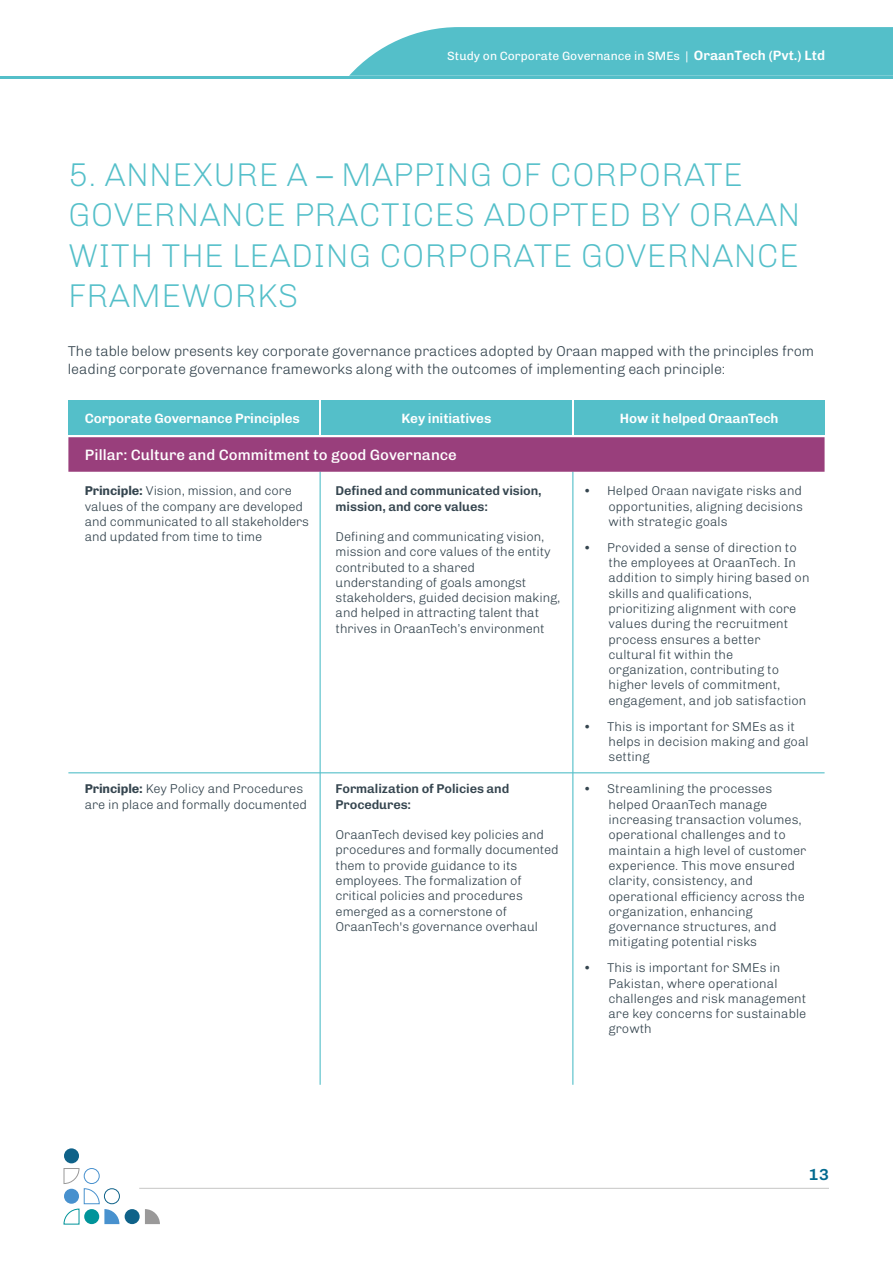
<style>
.page{position:relative;width:893px;height:1263px;background:#fff}
.page>*{position:absolute;margin:0;border:0;box-sizing:border-box;transform-origin:0 0}
.t1{font:100 33px/40.5px "Chivo";letter-spacing:.01em;color:#54bfc9}
.t2{font:600 16.05px "Chivo";color:#026a8f}
.t3{font:500 15px "Chivo";color:#fff}
.t4{font:200 14.25px/17.1px "Chivo";letter-spacing:-.01em;color:#35454f}
.t5{font:600 13.5px "Chivo";letter-spacing:-.01em;color:#fff}
.t6{font:200 12.75px/15.3px "Chivo";color:#35454f}
.t7{font:600 12.75px/15.3px "Chivo";letter-spacing:-.01em;color:#35454f}
.t8{font:12px "Chivo";color:#fff}
.s1{font-weight:600;font-size:13.5px}
.s2{font-weight:700}
</style>
<div class="page">
<hr style="left:139px;top:1188px;width:690px;height:1px;background:#c6c6c5">
<div style="left:64px;top:1148px;width:15px;height:15px;background:#0f6289;border-radius:50%"></div>
<div style="left:104px;top:1188px;width:16px;height:16px;border:1px solid #0f6289;border-radius:50%"></div>
<div style="left:125px;top:1209px;width:15px;height:15px;background:#0f6289;border-radius:50%"></div>
<svg style="left:64px;top:1168px;width:55px;height:56px"></svg>
<svg style="left:145px;top:1209px;width:15px;height:15px"></svg>
<svg style="left:349px;top:27px;width:544px;height:49px;background:#5fc3cc"></svg>
<hr style="left:0;top:76px;width:893px;height:3px;background:#54bfc9">
<hr style="left:320px;top:471px;width:1px;height:614px;background:#54bfc9">
<hr style="left:572px;top:471px;width:1px;height:614px;background:#54bfc9">
<div style="left:68px;top:401px;width:251px;height:34px;background:#54bfc9"></div>
<div style="left:321px;top:401px;width:251px;height:34px;background:#54bfc9"></div>
<div style="left:574px;top:401px;width:251px;height:34px;background:#54bfc9"></div>
<div style="left:68px;top:437px;width:757px;height:35px;background:#993f7c"></div>
<hr style="left:68px;top:772px;width:757px;height:1px;background:#54bfc9">
<p class="t8" style="left:447px;top:46px;width:379px">Study on Corporate Governance in SMEs | <span class="s1">OraanTech (Pvt.) Ltd</span></p>
<h1 class="t1" style="left:68px;top:153px;width:734px">5. ANNEXURE A – MAPPING OF CORPORATE<br>GOVERNANCE PRACTICES ADOPTED BY ORAAN<br>WITH THE LEADING CORPORATE GOVERNANCE<br>FRAMEWORKS</h1>
<p class="t4" style="left:68px;top:342px;width:748px">The table below presents key corporate governance practices adopted by Oraan mapped with the principles from leading corporate governance frameworks along with the outcomes of implementing each principle:</p>
<p class="t5" style="left:85px;top:408px;width:217px">Corporate Governance Principles</p>
<p class="t5" style="left:402px;top:408px;width:91px">Key initiatives</p>
<p class="t5" style="left:620px;top:408px;width:160px">How it helped OraanTech</p>
<p class="t3" style="left:85px;top:444px;width:374px">Pillar: Culture and Commitment to good Governance</p>
<p class="t6" style="left:85px;top:483px;width:226px"><span class="s2">Principle:</span> Vision, mission, and core values of the company are developed and communicated to all stakeholders and updated from time to time</p>
<p class="t7" style="left:336px;top:483px;width:208px">Defined and communicated vision, mission, and core values:</p>
<p class="t6" style="left:608px;top:483px;width:196px;text-align:justify;text-indent:-25px">• Helped Oraan navigate risks and opportunities, aligning decisions with strategic goals</p>
<p class="t6" style="left:608px;top:539px;width:203px;text-indent:-25px">• Provided a sense of direction to the employees at OraanTech. In addition to simply hiring based on skills and qualifications, prioritizing alignment with core values during the recruitment process ensures a better cultural fit within the organization, contributing to higher levels of commitment, engagement, and job satisfaction</p>
<p class="t6" style="left:608px;top:718px;width:202px;text-indent:-25px">• This is important for SMEs as it helps in decision making and goal setting</p>
<p class="t6" style="left:336px;top:528px;width:226px">Defining and communicating vision, mission and core values of the entity contributed to a shared understanding of goals amongst stakeholders, guided decision making, and helped in attracting talent that thrives in OraanTech’s environment</p>
<p class="t6" style="left:85px;top:781px;width:224px"><span class="s2">Principle:</span> Key Policy and Procedures are in place and formally documented</p>
<p class="t7" style="left:336px;top:781px;width:175px">Formalization of Policies and<br>Procedures:</p>
<p class="t6" style="left:336px;top:826px;width:225px">OraanTech devised key policies and procedures and formally documented them to provide guidance to its employees. The formalization of critical policies and procedures emerged as a cornerstone of OraanTech's governance overhaul</p>
<p class="t6" style="left:608px;top:781px;width:199px;text-indent:-25px">• Streamlining the processes helped OraanTech manage increasing transaction volumes, operational challenges and to maintain a high level of customer experience. This move ensured clarity, consistency, and operational efficiency across the organization, enhancing governance structures, and mitigating potential risks</p>
<p class="t6" style="left:608px;top:960px;width:199px;text-indent:-25px">• This is important for SMEs in<br>Pakistan, where operational challenges and risk management are key concerns for sustainable growth</p>
<p class="t2" style="left:809px;top:1162px;width:21px">13</p>
</div>
